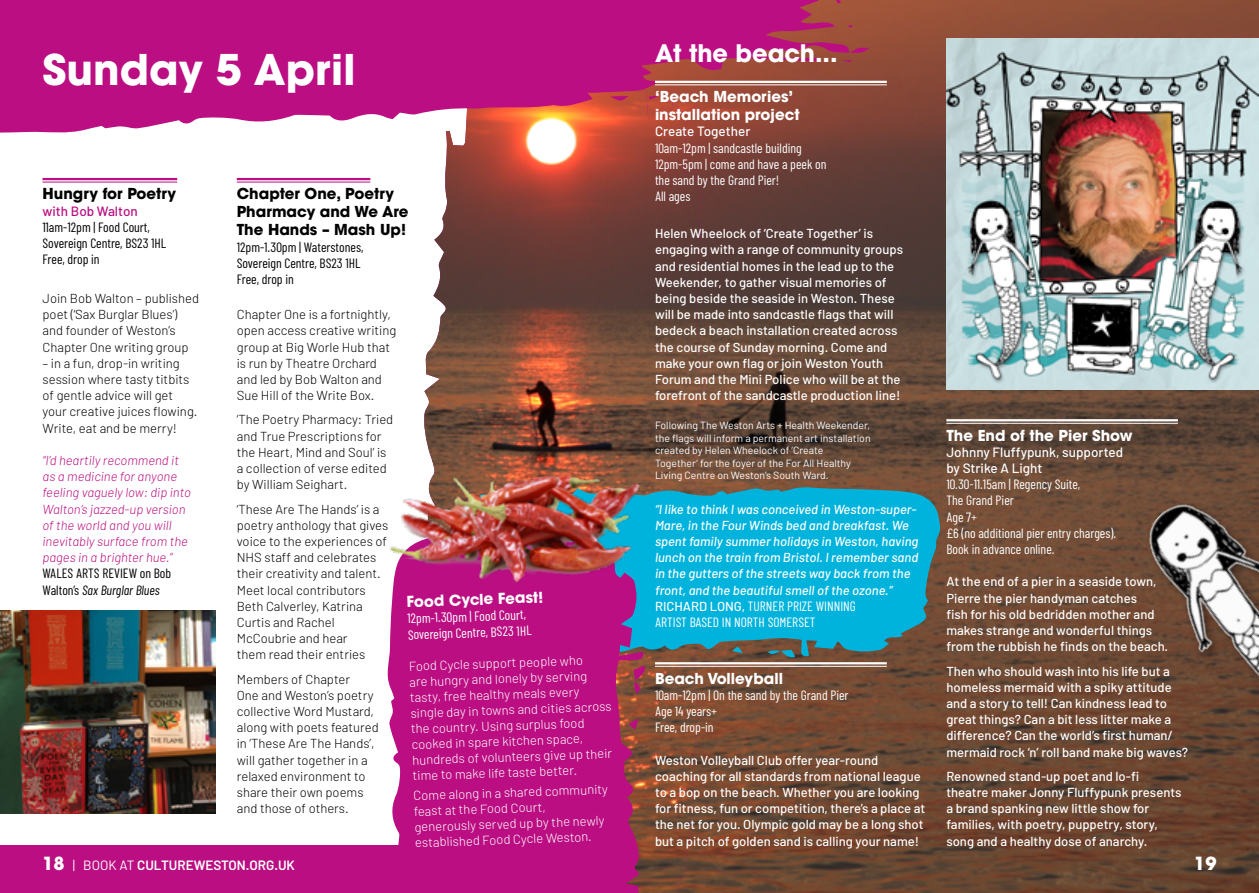
<style>
.page{position:relative;width:1259px;height:893px;background:#fff}
.page>*{position:absolute;margin:0;border:0;box-sizing:border-box;transform-origin:0 0}
.t1{font:700 42px "ITC Avant Garde Std";color:#fff}
.t2{font:700 24px "ITC Avant Garde Std";color:#fff}
.t3{font:700 18px "ITC Avant Garde Std";color:#fff}
.t4{font:700 15px/18px "ITC Avant Garde Std";color:#fff}
.t5{font:700 15px/18px "ITC Avant Garde Std";color:#000}
.t6{font:13.5px/16.2px "Barlow Condensed";color:#fff}
.t7{font:13.5px/16.2px "Barlow Condensed";color:#000}
.t8{font:500 13.5px/16.2px "Barlow";color:#fff}
.t9{font:600 13.5px "Barlow";color:#fff}
.t10{font:500 13.5px "Barlow";color:#ba0e82}
.t11{font:500 13.05px/16.2px "Barlow";color:#fff}
.t12{font:300 13.05px/16.2px "Barlow";color:#000}
.t13{font:300 13.05px/15.6px "Barlow";color:#fff}
.t14{font:italic 500 13.05px/16.2px "Barlow";color:#fff}
.t15{font:italic 300 13.05px/16.2px "Barlow";color:#ba0e82}
.t16{font:10.5px/12.6px "Barlow";color:#fff}
.s1{font-style:italic}
.s2{font-family:"Barlow";font-weight:500;font-size:13.05px}
.s3{font-family:"ITC Avant Garde Std";font-weight:700;font-size:18px}
.s4{font-weight:400}
</style>
<div class="page">
<div style="left:0;top:846px;width:629px;height:47px;background:#ba0e82"></div>
<img style="left:707px;top:0;width:552px;height:893px">
<img style="left:424px;top:135px;width:283px;height:758px">
<svg style="left:648px;top:485px;width:294px;height:174px;background:#12a2c1"></svg>
<svg style="left:385px;top:603px;width:263px;height:290px;fill:#ba0e82"></svg>
<svg style="left:0;top:0;width:869px;height:135px;background:#ba2b7a"></svg>
<hr style="left:43px;top:178px;width:134px;height:2px;background:#ba0e82">
<hr style="left:43px;top:182px;width:134px;height:1px;background:#ba0e82">
<hr style="left:237px;top:178px;width:133px;height:2px;background:#ba0e82">
<hr style="left:237px;top:182px;width:133px;height:1px;background:#ba0e82">
<hr style="left:655px;top:81px;width:232px;height:2px;background:#fff">
<hr style="left:655px;top:84px;width:232px;height:1px;background:#fff">
<hr style="left:655px;top:662px;width:232px;height:2px;background:#fff">
<hr style="left:655px;top:666px;width:232px;height:1px;background:#fff">
<hr style="left:946px;top:419px;width:232px;height:2px;background:#fff">
<hr style="left:946px;top:423px;width:232px;height:1px;background:#fff">
<img style="left:0;top:611px;width:215px;height:202px">
<img style="left:946px;top:39px;width:313px;height:351px">
<img style="left:390px;top:449px;width:265px;height:154px">
<div style="left:1144px;top:498px;width:115px;height:234px;background:#000;opacity:.4"></div>
<img style="left:1110px;top:487px;width:149px;height:217px">
<h1 class="t1" style="left:43px;top:41px;width:314px">Sunday 5 April</h1>
<p class="t5" style="left:43px;top:185px;width:135px">Hungry for Poetry</p>
<p class="t10" style="left:43px;top:202px;width:97px">with Bob Walton</p>
<p class="t7" style="left:43px;top:219px;width:125px">11am-12pm | Food Court,<br>Sovereign Centre, BS23 1HL<br>Free, drop in</p>
<p class="t12" style="left:43px;top:290px;width:158px">Join Bob Walton – published poet (‘Sax Burglar Blues’) and founder of Weston’s<br>Chapter One writing group</p>
<p class="t12" style="left:43px;top:355px;width:156px">– in a fun, drop-in writing session where tasty titbits of gentle advice will get your creative juices flowing.<br>Write, eat and be merry!</p>
<p class="t15" style="left:43px;top:452px;width:150px">“I’d heartily recommend it as a medicine for anyone feeling vaguely low: dip into<br>Walton’s jazzed-up version of the world and you will inevitably surface from the pages in a brighter hue.”</p>
<p class="t7" style="left:43px;top:565px;width:130px">WALES ARTS REVIEW on Bob<br>Walton’s <span class="s1">Sax Burglar Blues</span></p>
<p class="t5" style="left:237px;top:185px;width:173px">Chapter One, Poetry<br>Pharmacy and We Are<br>The Hands – Mash Up!</p>
<p class="t7" style="left:237px;top:238px;width:128px">12pm-1.30pm | Waterstones,<br>Sovereign Centre, BS23 1HL<br>Free, drop in</p>
<p class="t12" style="left:237px;top:306px;width:161px">Chapter One is a fortnightly, open access creative writing group at Big Worle Hub that is run by Theatre Orchard and led by Bob Walton and<br>Sue Hill of the Write Box.</p>
<p class="t12" style="left:237px;top:411px;width:158px">‘The Poetry Pharmacy: Tried and True Prescriptions for the Heart, Mind and Soul’ is a collection of verse edited by William Seighart.</p>
<p class="t12" style="left:237px;top:500px;width:153px">‘These Are The Hands’ is a poetry anthology that gives voice to the experiences of<br>NHS staff and celebrates their creativity and talent.<br>Meet local contributors<br>Beth Calverley, Katrina<br>Curtis and Rachel<br>McCoubrie and hear<br>them read their entries</p>
<p class="t12" style="left:237px;top:670px;width:143px">Members of Chapter<br>One and Weston’s poetry collective Word Mustard, along with poets featured in ‘These Are The Hands’, will gather together in a relaxed environment to share their own poems and those of others.</p>
<p class="t4" style="left:406px;top:592px;width:138px;rotate:-2deg">Food Cycle Feast!</p>
<p class="t6" style="left:407px;top:610px;width:125px;rotate:-2deg">12pm-1.30pm | Food Court,<br>Sovereign Centre, BS23 1HL</p>
<p class="t13" style="left:409px;top:658px;width:202px;rotate:-2deg">Food Cycle support people who<br>are hungry and lonely by serving tasty, free healthy meals every single day in towns and cities across the country. Using surplus food cooked in spare kitchen space, hundreds of volunteers give up their time to make life taste better.</p>
<p class="t13" style="left:413px;top:787px;width:196px;rotate:-2deg">Come along in a shared community feast at the Food Court, generously served up by the newly established Food Cycle Weston.</p>
<h2 class="t2" style="left:655px;top:37px;width:184px">At the beach...</h2>
<p class="t4" style="left:655px;top:87px;width:146px">‘Beach Memories’ installation project</p>
<p class="t8" style="left:655px;top:123px;width:97px">Create Together</p>
<p class="t6" style="left:655px;top:139px;width:173px">10am-12pm | sandcastle building<br>12pm-5pm | come and have a peek on the sand by the Grand Pier!<br>All ages</p>
<p class="t11" style="left:655px;top:225px;width:250px">Helen Wheelock of ‘Create Together’ is engaging with a range of community groups and residential homes in the lead up to the Weekender, to gather visual memories of being beside the seaside in Weston. These will be made into sandcastle flags that will bedeck a beach installation created across the course of Sunday morning. Come and make your own flag or join Weston Youth Forum and the Mini Police who will be at the forefront of the sandcastle production line!</p>
<p class="t16" style="left:655px;top:419px;width:217px">Following The Weston Arts + Health Weekender, the flags will inform a permanent art installation created by Helen Wheelock of ‘Create<br>Together’ for the foyer of the For All Healthy Living Centre on Weston’s South Ward.</p>
<p class="t14" style="left:655px;top:500px;width:265px">“I like to think I was conceived in Weston-super-Mare, in the Four Winds bed and breakfast. We spent family summer holidays in Weston, having lunch on the train from Bristol. I remember sand in the gutters of the streets way back from the front, and the beautiful smell of the ozone.”</p>
<p class="t6" style="left:655px;top:597px;width:202px"><span class="s2">RICHARD LONG,</span> TURNER PRIZE WINNING<br>ARTIST BASED IN NORTH SOMERSET</p>
<p class="t4" style="left:655px;top:669px;width:129px">Beach Volleyball</p>
<p class="t6" style="left:655px;top:687px;width:195px">10am-12pm | On the sand by the Grand Pier<br>Age 14 years+<br>Free, drop-in</p>
<p class="t11" style="left:655px;top:752px;width:272px">Weston Volleyball Club offer year-round coaching for all standards from national league to a bop on the beach. Whether you are looking for fitness, fun or competition, there’s a place at the net for you. Olympic gold may be a long shot but a pitch of golden sand is calling your name!</p>
<p class="t4" style="left:946px;top:426px;width:188px">The End of the Pier Show</p>
<p class="t8" style="left:946px;top:444px;width:178px">Johnny Fluffypunk, supported by Strike A Light</p>
<p class="t6" style="left:946px;top:476px;width:171px">10.30-11.15am | Regency Suite,<br>The Grand Pier<br>Age 7+<br>£6 (no additional pier entry charges).<br>Book in advance online.</p>
<p class="t11" style="left:946px;top:573px;width:223px">At the end of a pier in a seaside town, Pierre the pier handyman catches<br>fish for his old bedridden mother and makes strange and wonderful things from the rubbish he finds on the beach.</p>
<p class="t11" style="left:946px;top:662px;width:243px">Then who should wash into his life but a homeless mermaid with a spiky attitude and a story to tell! Can kindness lead to great things? Can a bit less litter make a difference? Can the world’s first human/ mermaid rock ‘n’ roll band make big waves?</p>
<p class="t11" style="left:946px;top:768px;width:237px">Renowned stand-up poet and lo-fi theatre maker Jonny Fluffypunk presents a brand spanking new little show for families, with poetry, puppetry, story, song and a healthy dose of anarchy.</p>
<p class="t9" style="left:43px;top:857px;width:254px"><span class="s3">18</span> <span class="s4">| BOOK AT</span> CULTUREWESTON.ORG.UK</p>
<h3 class="t3" style="left:1194px;top:852px;width:24px">19</h3>
</div>
